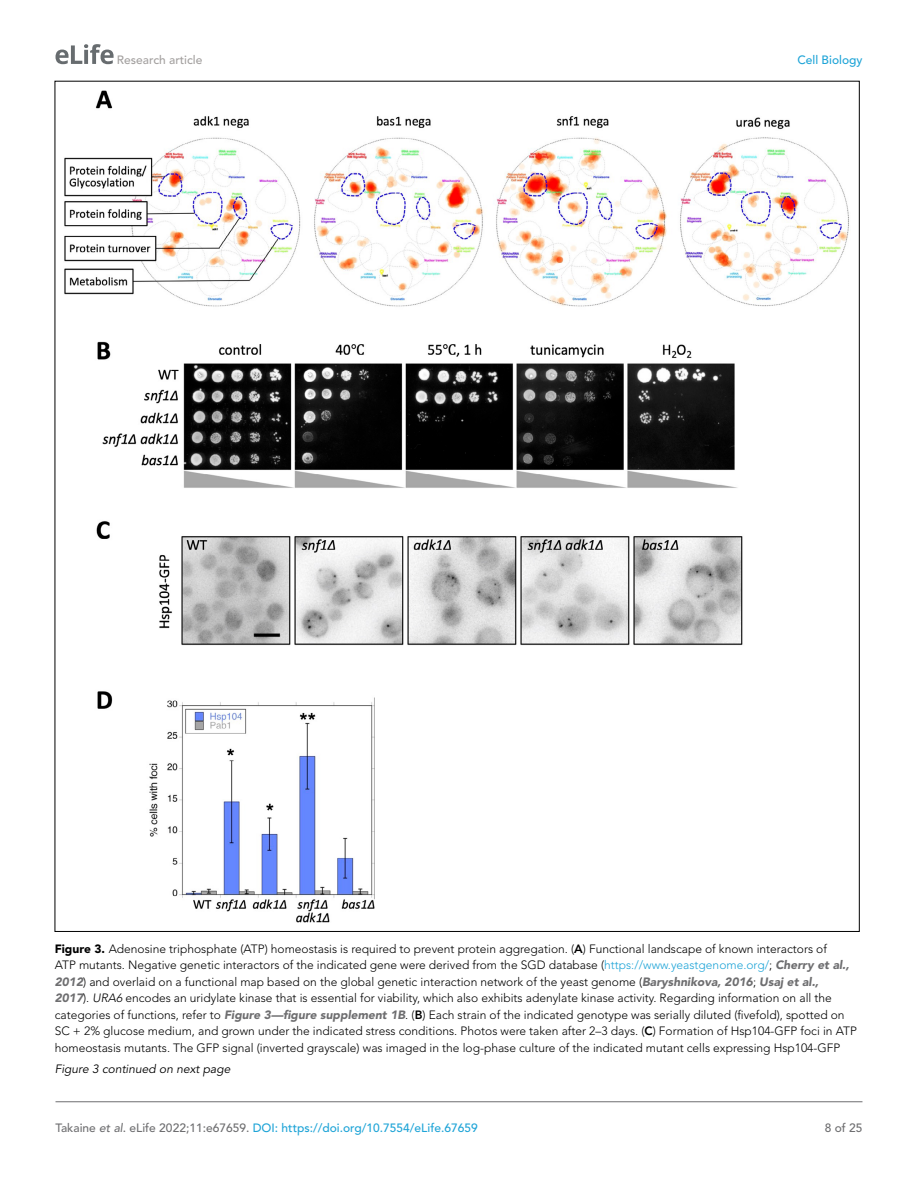
<style>
.page{position:relative;width:918px;height:1188px;background:#fff}
.page>*{position:absolute;margin:0;border:0;box-sizing:border-box;transform-origin:0 0}
.t1{font:300 12px/16.5px "Avenir LT Std";color:#000}
.t2{font:500 12px "Avenir LT Std";color:#1ea4d7}
.t3{font:italic 12px "Avenir LT Std";color:#000}
.t4{font:500 12px "Avenir LT Std";color:#a3a09f}
.t5{font:500 12px "Avenir LT Std";color:#6e6e70}
.s1{font-weight:900}
.s2{font-weight:800}
.s3{color:#1ea4d7}
.s4{font-weight:900;font-style:italic;color:#6e6e70}
.s5{font-style:italic}
.s6{color:#6e6e70}
.s7{font-style:italic;color:#6e6e70}
</style>
<div class="page">
<svg style="left:56px;top:44px;width:58px;height:20px"></svg>
<hr style="left:56px;top:1101px;width:806px;height:1px;background:#6e6e70">
<img style="left:64px;top:90px;width:785px;height:832px">
<p class="t4" style="left:117px;top:53px;width:87px">Research article</p>
<p class="t2" style="left:797px;top:53px;width:67px">Cell Biology</p>
<p class="t1" style="left:55px;top:940px;width:804px"><span class="s1">Figure 3.</span> Adenosine triphosphate (ATP) homeostasis is required to prevent protein aggregation. (<span class="s2">A</span>) Functional landscape of known interactors of<br>ATP mutants. Negative genetic interactors of the indicated gene were derived from the SGD database (<span class="s3">https://www.yeastgenome.org/</span>; <span class="s4">Cherry et al., 2012</span>) and overlaid on a functional map based on the global genetic interaction network of the yeast genome (<span class="s4">Baryshnikova, 2016</span>; <span class="s4">Usaj et al.,<br>2017</span>). <span class="s5">URA6</span> encodes an uridylate kinase that is essential for viability, which also exhibits adenylate kinase activity. Regarding information on all the categories of functions, refer to <span class="s4">Figure 3—figure supplement 1B</span>. (<span class="s2">B</span>) Each strain of the indicated genotype was serially diluted (fivefold), spotted on SC + 2% glucose medium, and grown under the indicated stress conditions. Photos were taken after 2–3 days. (<span class="s2">C</span>) Formation of Hsp104-GFP foci in ATP homeostasis mutants. The GFP signal (inverted grayscale) was imaged in the log-phase culture of the indicated mutant cells expressing Hsp104-GFP</p>
<p class="t3" style="left:55px;top:1062px;width:177px">Figure 3 continued on next page</p>
<p class="t2" style="left:56px;top:1121px;width:424px"><span class="s6">Takaine</span> <span class="s7">et al</span><span class="s6">. eLife 2022;11:e67659.</span> DOI: https://doi.org/10.7554/eLife.67659</p>
<p class="t5" style="left:825px;top:1121px;width:39px">8 of 25</p>
</div>
